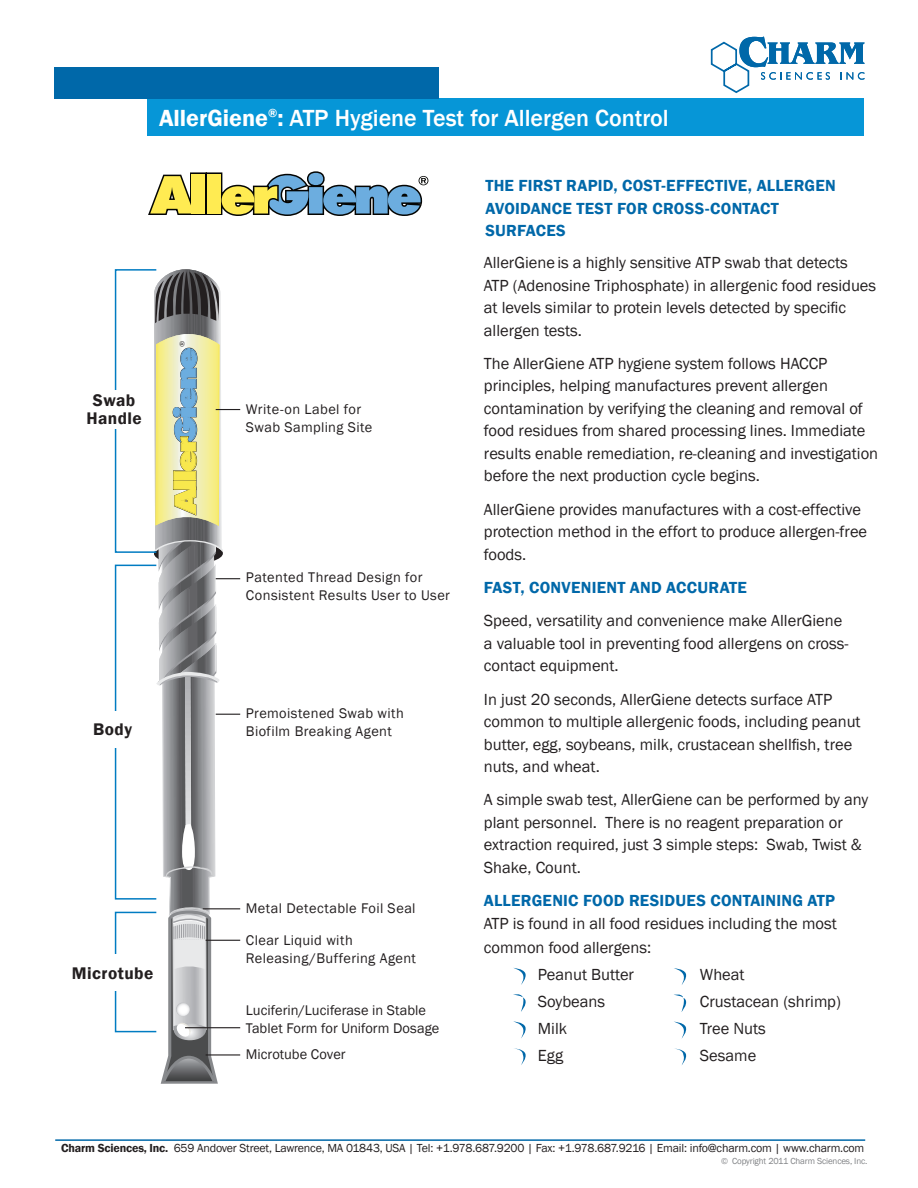
<style>
.page{position:relative;width:918px;height:1188px;background:#fff}
.page>*{position:absolute;margin:0;border:0;box-sizing:border-box;transform-origin:0 0}
.t1{font:900 28.8px "Futura BT";letter-spacing:-.08em;color:#6caddf;scale:1.17 1}
.t2{font:900 28.8px "Futura BT";color:#f8e84d;scale:1.17 1}
.text{font:500 24px "Franklin Gothic";color:#fff}
.t3{font:600 17.25px "Franklin Gothic";letter-spacing:.03em;color:#231f20}
.text-2{font:16.5px/22.5px "Franklin Gothic";color:#231f20}
.Blue_Capital_Subtitl{font:600 16.5px/22.5px "Franklin Gothic";letter-spacing:.015em;color:#0068a9}
.text-bullets{font:16.5px "Franklin Gothic";color:#231f20}
.text-3{font:600 16.5px "Franklin Gothic";letter-spacing:.02em;color:#0068a9}
.text_book_10{font:14.4px/18px "Franklin Gothic";letter-spacing:.025em;color:#231f20}
.text_book_10-2{font:14.4px/18px "Franklin Gothic";letter-spacing:.005em;color:#231f20}
.text_book_10-3{font:14.4px "Franklin Gothic";color:#231f20}
.t4{font:12px "Franklin Gothic";letter-spacing:-.015em;color:#231f20}
.t5{font:9px "Franklin Gothic";letter-spacing:-.015em;color:#808285}
.t6{font:6.9px "Franklin Gothic";color:#231f20;scale:1.17 1}
.s1{font-weight:600}
.s2{font-weight:600;color:#0068a9}
</style>
<div class="page">
<hr style="left:55px;top:1139px;width:810px;height:2px;background:#0068a9">
<svg style="left:710px;top:37px;width:154px;height:56px"></svg>
<div style="left:148px;top:98px;width:716px;height:38px;background:#0696d7"></div>
<div style="left:54px;top:67px;width:385px;height:32px;background:#0068a9"></div>
<div style="left:115px;top:269px;width:42px;height:284px;border:2px solid #007cc2"></div>
<div style="left:115px;top:565px;width:42px;height:335px;border:2px solid #007cc2"></div>
<div style="left:115px;top:912px;width:42px;height:120px;border:2px solid #007cc2"></div>
<div style="left:77px;top:390px;width:74px;height:39px;background:#fff"></div>
<div style="left:66px;top:711px;width:94px;height:36px;background:#fff"></div>
<div style="left:66px;top:954px;width:94px;height:37px;background:#fff"></div>
<svg style="left:154px;top:269px;width:86px;height:815px"></svg>
<hr style="left:203px;top:908px;width:37px;height:1px;background:#231f20">
<hr style="left:206px;top:940px;width:34px;height:1px;background:#231f20">
<hr style="left:206px;top:1054px;width:34px;height:2px;background:#231f20">
<hr style="left:185px;top:1027px;width:55px;height:1px;background:#231f20">
<svg style="left:148px;top:171px;width:280px;height:45px"></svg>
<svg style="left:674px;top:968px;width:13px;height:17px"></svg>
<svg style="left:674px;top:994px;width:13px;height:18px"></svg>
<svg style="left:675px;top:1048px;width:12px;height:17px"></svg>
<svg style="left:675px;top:1022px;width:12px;height:17px"></svg>
<svg style="left:514px;top:968px;width:12px;height:17px"></svg>
<svg style="left:513px;top:994px;width:13px;height:18px"></svg>
<svg style="left:514px;top:1048px;width:12px;height:17px"></svg>
<svg style="left:513px;top:1021px;width:13px;height:17px"></svg>
<p class="text" style="left:159px;top:103px;width:511px"><span class="s1">AllerGiene</span><sup>®</sup><span class="s1">:</span> ATP Hygiene Test for Allergen Control</p>
<p class="t3" style="left:93px;top:390px;width:44px">Swab</p>
<p class="t3" style="left:86px;top:408px;width:57px">Handle</p>
<p class="t6" style="left:178px;top:347px;width:7px;rotate:-90deg">®</p>
<p class="t1" style="left:168px;top:444px;width:84px;rotate:-90deg">Giene</p>
<p class="t2" style="left:168px;top:513px;width:68px;rotate:-90deg">Aller</p>
<p class="t3" style="left:93px;top:719px;width:41px">Body</p>
<p class="t3" style="left:72px;top:962px;width:83px">Microtube</p>
<p class="text_book_10" style="left:246px;top:400px;width:128px">Write-on Label for<br>Swab Sampling Site</p>
<p class="text_book_10" style="left:246px;top:569px;width:206px">Patented Thread Design for<br>Consistent Results User to User</p>
<p class="text_book_10" style="left:246px;top:704px;width:160px">Premoistened Swab with<br>Biofilm Breaking Agent</p>
<p class="text_book_10" style="left:246px;top:899px;width:171px">Metal Detectable Foil Seal</p>
<p class="text_book_10" style="left:246px;top:931px;width:172px">Clear Liquid with<br>Releasing/Buffering Agent</p>
<p class="text_book_10-2" style="left:246px;top:1002px;width:195px">Luciferin/Luciferase in Stable<br>Tablet Form for Uniform Dosage</p>
<p class="text_book_10-3" style="left:246px;top:1045px;width:101px">Microtube Cover</p>
<p class="Blue_Capital_Subtitl" style="left:485px;top:175px;width:352px">THE FIRST RAPID, COST-EFFECTIVE, ALLERGEN<br>AVOIDANCE TEST FOR CROSS-CONTACT<br>SURFACES</p>
<p class="text-2" style="left:484px;top:252px;width:394px">AllerGiene is a highly sensitive ATP swab that detects ATP (Adenosine Triphosphate) in allergenic food residues at levels similar to protein levels detected by specific allergen tests.</p>
<p class="text-2" style="left:484px;top:352px;width:396px">The AllerGiene ATP hygiene system follows HACCP principles, helping manufactures prevent allergen contamination by verifying the cleaning and removal of food residues from shared processing lines. Immediate results enable remediation, re-cleaning and investigation before the next production cycle begins.</p>
<p class="text-2" style="left:484px;top:498px;width:385px">AllerGiene provides manufactures with a cost-effective protection method in the effort to produce allergen-free foods.</p>
<p class="text-3" style="left:484px;top:577px;width:265px">FAST, CONVENIENT AND ACCURATE</p>
<p class="text-2" style="left:484px;top:610px;width:366px">Speed, versatility and convenience make AllerGiene a valuable tool in preventing food allergens on cross&shy;contact equipment.</p>
<p class="text-2" style="left:484px;top:688px;width:378px">In just 20 seconds, AllerGiene detects surface ATP common to multiple allergenic foods, including peanut butter, egg, soybeans, milk, crustacean shellfish, tree nuts, and wheat.</p>
<p class="text-2" style="left:484px;top:789px;width:386px">A simple swab test, AllerGiene can be performed by any plant personnel. There is no reagent preparation or extraction required, just 3 simple steps: Swab, Twist &amp; Shake, Count.</p>
<p class="text-2" style="left:484px;top:890px;width:354px"><span class="s2">ALLERGENIC FOOD RESIDUES CONTAINING ATP<br></span>ATP is found in all food residues including the most</p>
<p class="text-2" style="left:484px;top:936px;width:169px">common food allergens:</p>
<p class="text-bullets" style="left:538px;top:964px;width:98px">Peanut Butter</p>
<p class="text-bullets" style="left:700px;top:964px;width:46px">Wheat</p>
<p class="text-bullets" style="left:538px;top:991px;width:69px">Soybeans</p>
<p class="text-bullets" style="left:700px;top:991px;width:143px">Crustacean (shrimp)</p>
<p class="text-bullets" style="left:538px;top:1018px;width:31px">Milk</p>
<p class="text-bullets" style="left:700px;top:1018px;width:68px">Tree Nuts</p>
<p class="text-bullets" style="left:538px;top:1045px;width:27px">Egg</p>
<p class="text-bullets" style="left:700px;top:1045px;width:58px">Sesame</p>
<p class="t4" style="left:61px;top:1141px;width:805px"><span class="s1">Charm Sciences, Inc.</span> 659 Andover Street, Lawrence, MA 01843, USA | Tel: +1.978.687.9200 | Fax: +1.978.687.9216 | Email: info@charm.com | www.charm.com</p>
<p class="t5" style="left:721px;top:1156px;width:148px">© Copyright 2011 Charm Sciences, Inc.</p>
</div>
